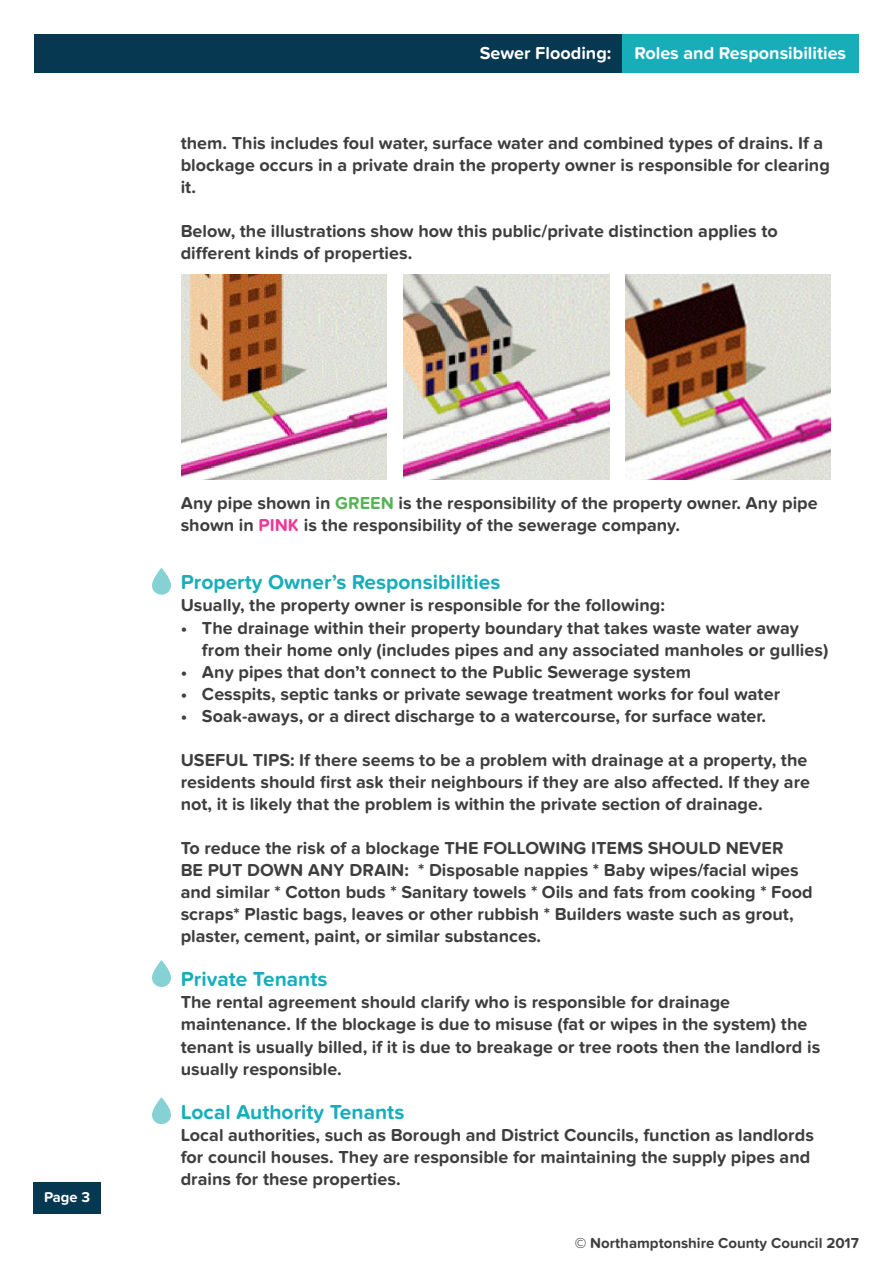
<style>
.page{position:relative;width:893px;height:1263px;background:#fff}
.page>*{position:absolute;margin:0;border:0;box-sizing:border-box;transform-origin:0 0}
.body{font:700 21px "Proxima Nova Soft";color:#17aeba}
.body-2{font:700 18px/22px "Proxima Nova Soft";color:#3e3e3f}
.body-3{font:700 18px "Proxima Nova Soft";color:#fff}
.t1{font:700 15px "Proxima Nova Soft";color:#3e3e3f}
.body-4{font:700 14.7px "Proxima Nova Soft";color:#fff}
.s1{color:#56b455}
.s2{color:#ed3896}
</style>
<div class="page">
<div style="left:34px;top:34px;width:825px;height:38px;background:#073851"></div>
<div style="left:622px;top:34px;width:237px;height:38px;background:#17aeba"></div>
<div style="left:33px;top:1183px;width:68px;height:31px;background:#073851"></div>
<svg style="left:152px;top:568px;width:19px;height:27px"></svg>
<svg style="left:152px;top:960px;width:19px;height:27px"></svg>
<svg style="left:152px;top:1097px;width:19px;height:27px"></svg>
<img style="left:181px;top:274px;width:206px;height:206px">
<img style="left:404px;top:274px;width:205px;height:206px">
<img style="left:625px;top:274px;width:206px;height:206px">
<p class="body-3" style="left:480px;top:42px;width:133px">Sewer Flooding:</p>
<p class="body-3" style="left:634px;top:42px;width:213px">Roles and Responsibilities</p>
<p class="body-2" style="left:181px;top:132px;width:651px">them. This includes foul water, surface water and combined types of drains. If a blockage occurs in a private drain the property owner is responsible for clearing it.</p>
<p class="body-2" style="left:181px;top:220px;width:598px">Below, the illustrations show how this public/private distinction applies to different kinds of properties.</p>
<p class="body-4" style="left:44px;top:1188px;width:48px">Page 3</p>
<p class="body-2" style="left:181px;top:493px;width:638px">Any pipe shown in <span class="s1">GREEN</span> is the responsibility of the property owner. Any pipe shown in <span class="s2">PINK</span> is the responsibility of the sewerage company.</p>
<p class="body" style="left:181px;top:570px;width:321px">Property Owner’s Responsibilities</p>
<p class="body-2" style="left:181px;top:595px;width:486px">Usually, the property owner is responsible for the following:</p>
<p class="body-2" style="left:202px;top:617px;width:628px;text-indent:-21px">• The drainage within their property boundary that takes waste water away from their home only (includes pipes and any associated manholes or gullies)</p>
<p class="body-2" style="left:181px;top:661px;width:512px">• Any pipes that don’t connect to the Public Sewerage system</p>
<p class="body-2" style="left:181px;top:683px;width:601px">• Cesspits, septic tanks or private sewage treatment works for foul water</p>
<p class="body-2" style="left:181px;top:705px;width:587px">• Soak-aways, or a direct discharge to a watercourse, for surface water.</p>
<p class="body-2" style="left:181px;top:749px;width:631px">USEFUL TIPS: If there seems to be a problem with drainage at a property, the residents should first ask their neighbours if they are also affected. If they are not, it is likely that the problem is within the private section of drainage.</p>
<p class="body-2" style="left:181px;top:837px;width:634px">To reduce the risk of a blockage THE FOLLOWING ITEMS SHOULD NEVER<br>BE PUT DOWN ANY DRAIN: * Disposable nappies * Baby wipes/facial wipes and similar * Cotton buds * Sanitary towels * Oils and fats from cooking * Food scraps* Plastic bags, leaves or other rubbish * Builders waste such as grout, plaster, cement, paint, or similar substances.</p>
<p class="body" style="left:181px;top:967px;width:148px">Private Tenants</p>
<p class="body-2" style="left:181px;top:992px;width:641px">The rental agreement should clarify who is responsible for drainage maintenance. If the blockage is due to misuse (fat or wipes in the system) the tenant is usually billed, if it is due to breakage or tree roots then the landlord is usually responsible.</p>
<p class="body" style="left:181px;top:1099px;width:225px">Local Authority Tenants</p>
<p class="body-2" style="left:181px;top:1124px;width:635px">Local authorities, such as Borough and District Councils, function as landlords for council houses. They are responsible for maintaining the supply pipes and drains for these properties.</p>
<p class="t1" style="left:575px;top:1234px;width:286px">© Northamptonshire County Council 2017</p>
</div>
